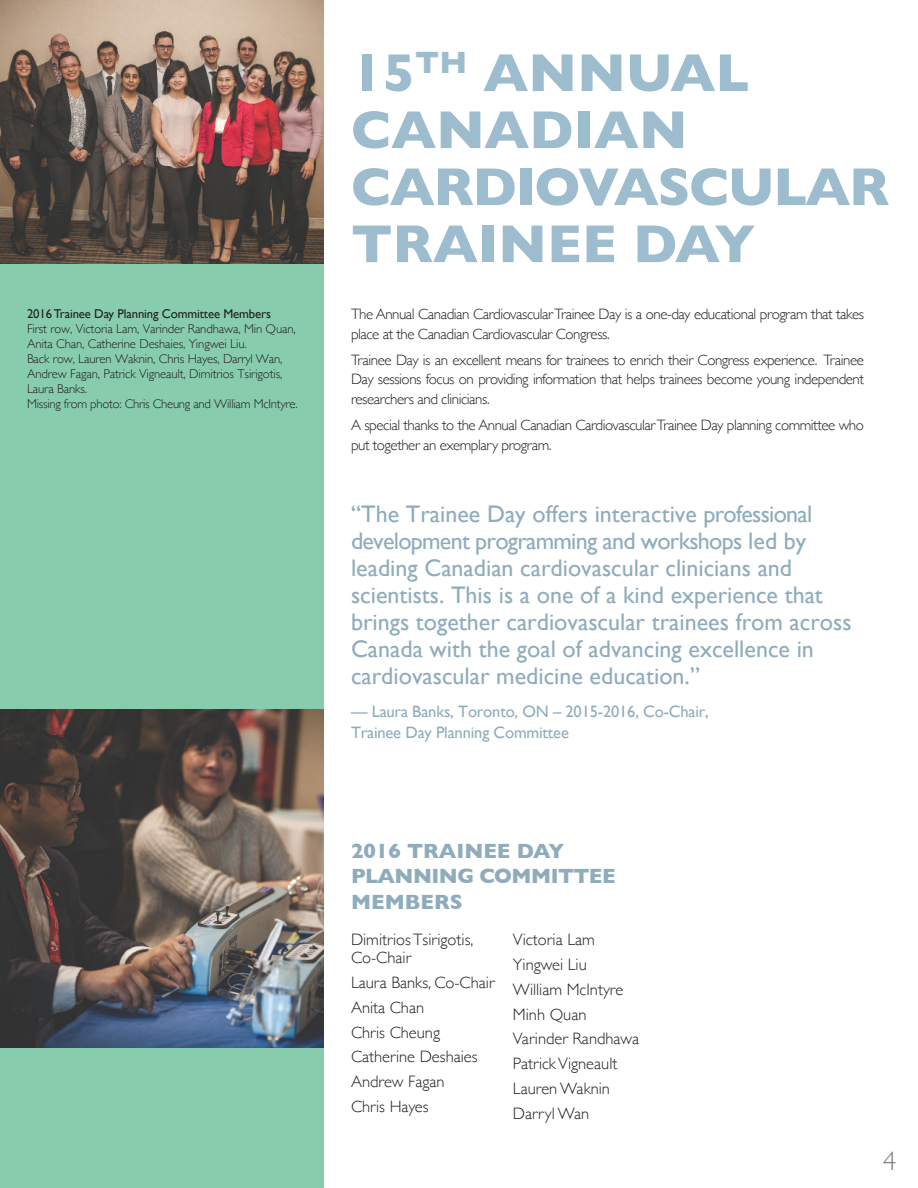
<style>
.page{position:relative;width:918px;height:1188px;background:#fff}
.page>*{position:absolute;margin:0;border:0;box-sizing:border-box;transform-origin:0 0}
.t1{font:700 54px/57px "Gill Sans";letter-spacing:-.005em;color:#9dbdce}
.t2{font:300 27px "Gill Sans";color:#808285}
.t3{font:24px/27px "Gill Sans";color:#8facbc}
.t4{font:700 21px/25.5px "Gill Sans";letter-spacing:-.025em;color:#8facbc}
.t5{font:300 16.5px/24.8px "Gill Sans";color:#231f20}
.t6{font:16.5px/21px "Gill Sans";letter-spacing:-.01em;color:#8facbc}
.t7{font:300 15px/19.5px "Gill Sans";letter-spacing:-.03em;color:#231f20}
.t8{font:300 12.75px/15px "Gill Sans";letter-spacing:-.01em;color:#231f20}
.t9{font:12.75px "Gill Sans";letter-spacing:-.01em;color:#231f20}
</style>
<div class="page">
<div style="left:0;top:0;width:324px;height:1188px;background:#87cdad"></div>
<img style="left:0;top:0;width:324px;height:264px">
<img style="left:0;top:710px;width:324px;height:338px">
<p class="t9" style="left:27px;top:308px;width:245px">2016 Trainee Day Planning Committee Members</p>
<p class="t8" style="left:27px;top:322px;width:272px">First row, Victoria Lam, Varinder Randhawa, Min Quan, Anita Chan, Catherine Deshaies, Yingwei Liu.<br>Back row, Lauren Waknin, Chris Hayes, Darryl Wan, Andrew Fagan, Patrick Vigneault, Dimitrios Tsirigotis, Laura Banks.<br>Missing from photo: Chris Cheung and William McIntyre.</p>
<h1 class="t1" style="left:351px;top:49px;width:540px">15<sup>TH</sup> ANNUAL<br>CANADIAN<br>CARDIOVASCULAR<br>TRAINEE DAY</h1>
<p class="t7" style="left:351px;top:306px;width:515px">The Annual Canadian Cardiovascular Trainee Day is a one-day educational program that takes place at the Canadian Cardiovascular Congress.</p>
<p class="t7" style="left:351px;top:351px;width:515px;text-align:justify">Trainee Day is an excellent means for trainees to enrich their Congress experience. Trainee Day sessions focus on providing information that helps trainees become young independent researchers and clinicians.</p>
<p class="t7" style="left:351px;top:417px;width:515px">A special thanks to the Annual Canadian Cardiovascular Trainee Day planning committee who put together an exemplary program.</p>
<p class="t3" style="left:351px;top:502px;width:502px">“The Trainee Day offers interactive professional development programming and workshops led by leading Canadian cardiovascular clinicians and scientists. This is a one of a kind experience that brings together cardiovascular trainees from across Canada with the goal of advancing excellence in cardiovascular medicine education.”</p>
<p class="t6" style="left:351px;top:702px;width:359px">— Laura Banks, Toronto, ON – 2015-2016, Co-Chair,<br>Trainee Day Planning Committee</p>
<h3 class="t4" style="left:351px;top:839px;width:266px">2016 TRAINEE DAY<br>PLANNING COMMITTEE<br>MEMBERS</h3>
<p class="t5" style="left:351px;top:932px;width:124px;line-height:18px">Dimitrios Tsirigotis,<br>Co-Chair</p>
<p class="t5" style="left:351px;top:972px;width:145px">Laura Banks, Co-Chair<br>Anita Chan<br>Chris Cheung<br>Catherine Deshaies<br>Andrew Fagan<br>Chris Hayes</p>
<p class="t5" style="left:513px;top:929px;width:128px">Victoria Lam<br>Yingwei Liu<br>William McIntyre<br>Minh Quan<br>Varinder Randhawa<br>Patrick Vigneault<br>Lauren Waknin<br>Darryl Wan</p>
<h2 class="t2" style="left:883px;top:1150px;width:15px">4</h2>
</div>
